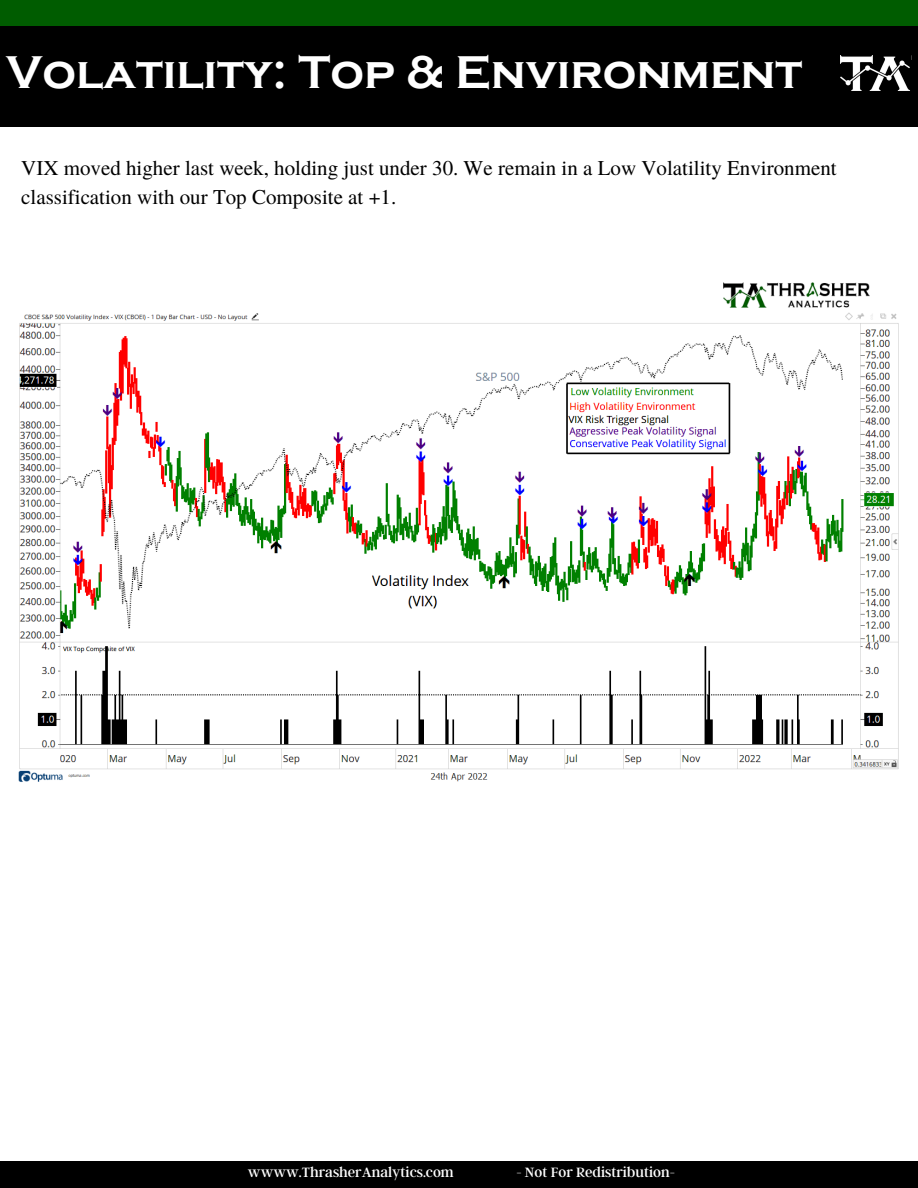
<style>
.page{position:relative;width:918px;height:1188px;background:#fff}
.page>*{position:absolute;margin:0;border:0;box-sizing:border-box;transform-origin:0 0}
.t1{font:700 47.25px "Copperplate Gothic";color:#fff}
.t2{font:21px/29.2px "Te X Gyre Termes";color:#000}
.t3{font:15px "Argent CF";color:#fff}
</style>
<div class="page">
<div style="left:0;top:0;width:918px;height:27px;background:#005c00"></div>
<div style="left:0;top:1162px;width:918px;height:26px;background:#000"></div>
<div style="left:0;top:26px;width:918px;height:101px;background:#000"></div>
<img style="left:840px;top:56px;width:70px;height:35px">
<img style="left:18px;top:282px;width:881px;height:500px">
<h1 class="t1" style="left:6px;top:46px;width:798px">Volatility: Top &amp; Environment</h1>
<p class="t2" style="left:21px;top:152px;width:817px">VIX moved higher last week, holding just under 30. We remain in a Low Volatility Environment classification with our Top Composite at +1.</p>
<p class="t3" style="left:248px;top:1162px;width:207px">wwww.ThrasherAnalytics.com</p>
<p class="t3" style="left:516px;top:1162px;width:160px">- Not For Redistribution-</p>
</div>
